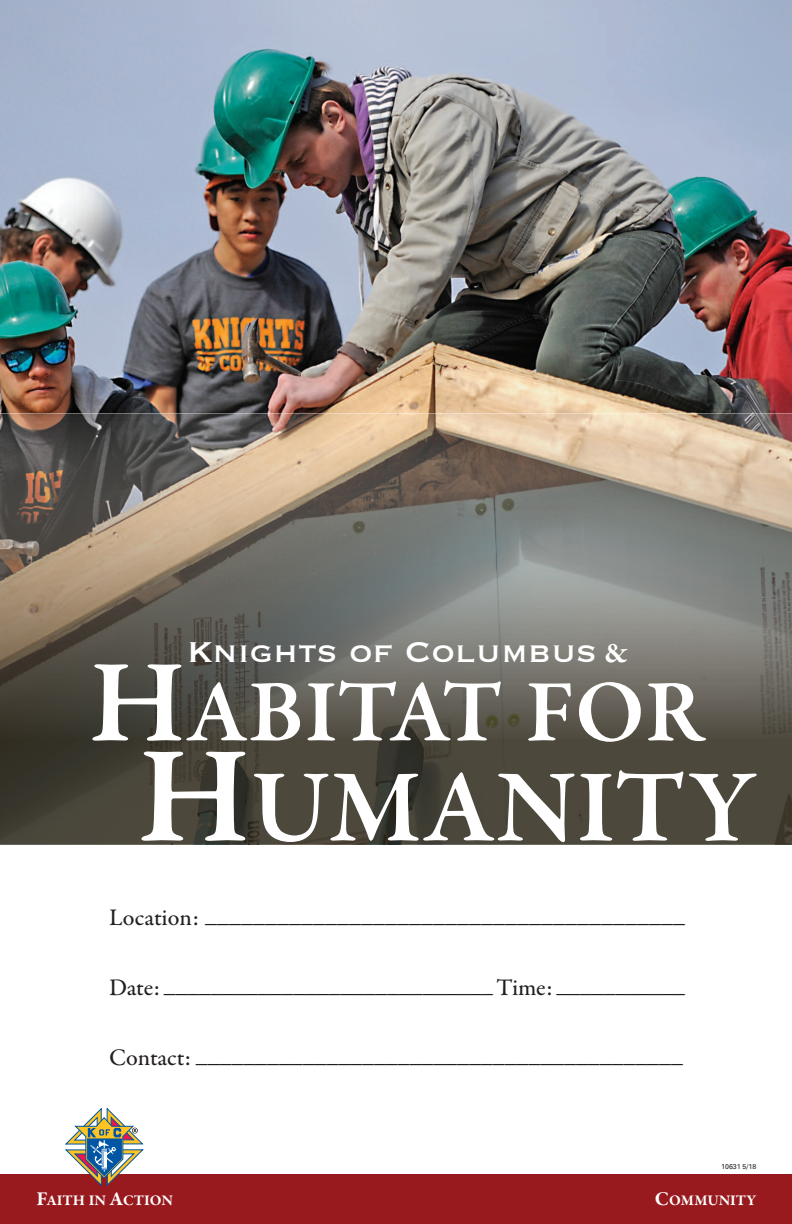
<style>
.page{position:relative;width:792px;height:1224px;background:#fff}
.page>*{position:absolute;margin:0;border:0;box-sizing:border-box;transform-origin:0 0}
.t1{font:600 104.4px "Garamond Premr Pro";letter-spacing:.005em;color:#fff}
.t2{font:600 89.4px "Garamond Premr Pro";color:#fff}
.t3{font:37.6px "Copperplate";color:#fff}
.t4{font:500 24px "Garamond Premr Pro";letter-spacing:-.005em;color:#231f20}
.t5{font:700 15px "Garamond Premr Pro";color:#fff}
.t6{font:7px "Univers";color:#231f20}
.s1{font-family:"Garamond Premr Pro";font-weight:700;font-size:30px}
.s2{font-size:119.2px}
.s3{font-size:139.2px}
.s4{font-size:20px}
</style>
<div class="page">
<img style="left:0;top:0;width:792px;height:413px">
<svg style="left:0;top:413px;width:792px;height:432px;background:#716b60"></svg>
<div style="left:0;top:1174px;width:792px;height:50px;background:#981a1e"></div>
<svg style="left:66px;top:1108px;width:77px;height:78px"></svg>
<h3 class="t3" style="left:187px;top:627px;width:442px">Knights of Columbus <span class="s1">&amp;</span></h3>
<h2 class="t2" style="left:89px;top:677px;width:616px"><span class="s2">H</span>ABITAT FOR</h2>
<h1 class="t1" style="left:137px;top:767px;width:619px"><span class="s3">H</span>UMANITY</h1>
<p class="t4" style="left:109px;top:904px;width:578px">Location: ________________________________________</p>
<p class="t4" style="left:109px;top:974px;width:578px">Date: ____________________________Time: ___________</p>
<p class="t4" style="left:109px;top:1044px;width:575px">Contact: _________________________________________</p>
<p class="t6" style="left:721px;top:1164px;width:37px">10631 5/18</p>
<p class="t5" style="left:36px;top:1195px;width:138px"><span class="s4">F</span>AITH IN <span class="s4">A</span>CTION</p>
<p class="t5" style="left:655px;top:1195px;width:103px"><span class="s4">C</span>OMMUNITY</p>
</div>
